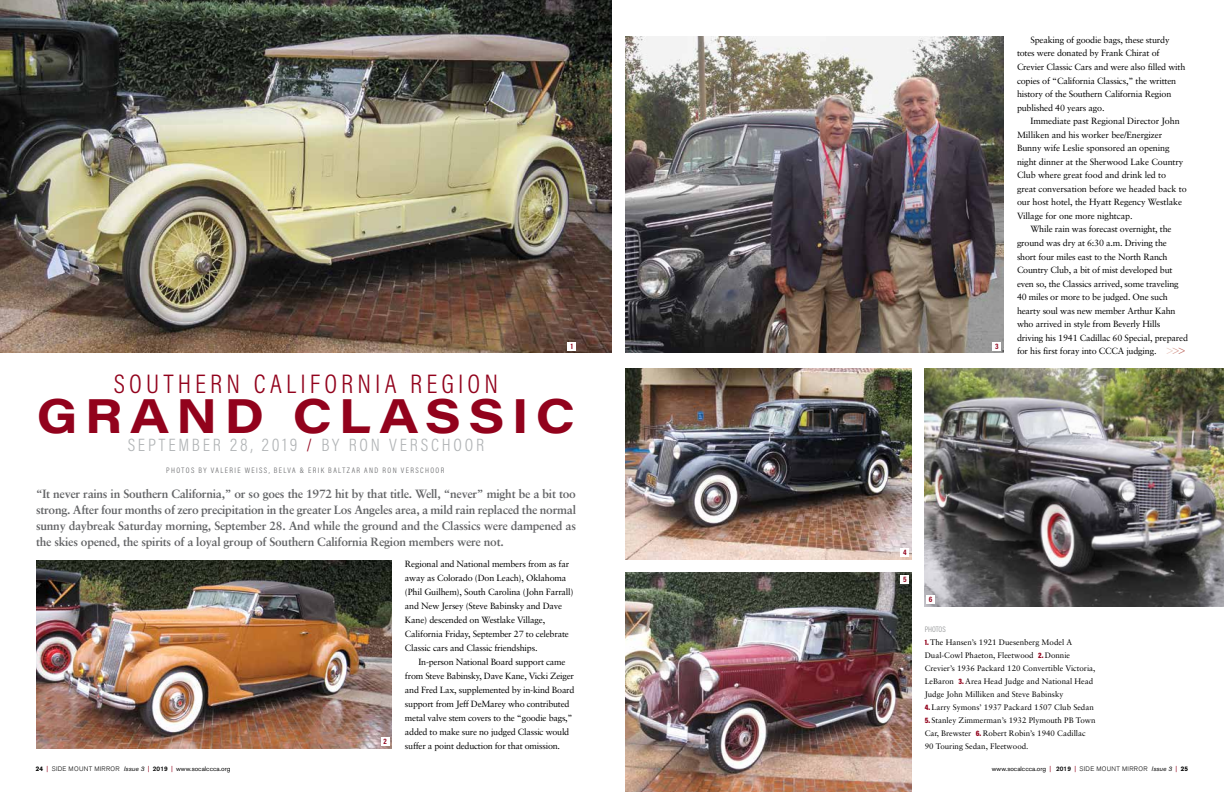
<style>
.page{position:relative;width:1224px;height:792px;background:#fff}
.page>*{position:absolute;margin:0;border:0;box-sizing:border-box;transform-origin:0 0}
.t1{font:700 48px "Acumin Pro Wide";letter-spacing:.15em;color:#92021c}
.t2{font:300 27px "Acumin Pro Cond";letter-spacing:.155em;color:#92021c}
.t3{font:300 18px "Acumin Pro Cond";letter-spacing:.155em;color:#b1b4b6}
.t4{font:700 12px/16px "Sabon";letter-spacing:-.02em;color:#636466;text-align:justify}
.t5{font:9px/14px "Sabon";letter-spacing:-.02em;color:#000}
.t6{font:300 9px "Akzidenz Grotesk BE";color:#e6c2b8}
.t7{font:8px/13px "Sabon";color:#000}
.t8{font:300 8px "Acumin Pro Cond";letter-spacing:.175em;color:#636466}
.t9{font:300 8px "Acumin Pro Cond";letter-spacing:-.005em;color:#8a8c8e}
.t10{font:700 8px "Acumin Pro Cond";color:#92021c}
.t11{font:6.5px "Akzidenz Grotesk BE";color:#000}
.t12{font:700 6.5px "Akzidenz Grotesk BE";color:#000}
.s1{color:#92021c}
.s2{color:#d09084}
.s3{color:#b55b51}
.s4{font-family:"Acumin Pro Cond";font-weight:900;color:#92021c}
.s5{font-weight:700}
.s6{font-family:"Sabon";font-size:8px;color:#92021c}
.s7{font-weight:300}
.s8{font-style:italic}
.s9{font-weight:500}
</style>
<div class="page">
<img style="left:626px;top:36px;width:378px;height:317px">
<img style="left:0;top:0;width:611px;height:353px">
<img style="left:626px;top:368px;width:285px;height:191px">
<img style="left:925px;top:368px;width:299px;height:238px">
<img style="left:626px;top:573px;width:285px;height:219px">
<img style="left:36px;top:560px;width:356px;height:189px">
<div style="left:568px;top:342px;width:8px;height:8px;background:#fff"></div>
<div style="left:993px;top:342px;width:8px;height:8px;background:#fff"></div>
<div style="left:901px;top:548px;width:8px;height:9px;background:#fff"></div>
<div style="left:901px;top:575px;width:8px;height:9px;background:#fff"></div>
<div style="left:926px;top:595px;width:9px;height:9px;background:#fff"></div>
<div style="left:381px;top:737px;width:8px;height:9px;background:#fff"></div>
<p class="t10" style="left:571px;top:341px;width:4px">1</p>
<p class="t10" style="left:995px;top:341px;width:5px">3</p>
<h2 class="t2" style="left:114px;top:367px;width:386px">SOUTHERN CALIFORNIA REGION</h2>
<h1 class="t1" style="left:37px;top:381px;width:540px">GRAND CLASSIC</h1>
<h3 class="t3" style="left:128px;top:433px;width:358px">SEPTEMBER 28, 2019 <span class="s1">/</span> BY RON VERSCHOOR</h3>
<p class="t8" style="left:166px;top:465px;width:280px">PHOTOS BY VALERIE WEISS, BELVA &amp; ERIK BALTZAR AND RON VERSCHOOR</p>
<p class="t5" style="left:1017px;top:33px;width:170px;line-height:13.5px;text-indent:14px">Speaking of goodie bags, these sturdy totes were donated by Frank Chirat of Crevier Classic Cars and were also filled with copies of “California Classics,” the written history of the Southern California Region published 40 years ago.</p>
<p class="t5" style="left:1031px;top:114px;width:151px">Immediate past Regional Director John</p>
<p class="t5" style="left:1017px;top:127px;width:147px">Milliken and his worker bee/Energizer</p>
<p class="t5" style="left:1017px;top:141px;width:154px">Bunny wife Leslie sponsored an opening</p>
<p class="t5" style="left:1017px;top:155px;width:168px">night dinner at the Sherwood Lake Country</p>
<p class="t5" style="left:1017px;top:168px;width:151px">Club where great food and drink led to</p>
<p class="t5" style="left:1017px;top:182px;width:171px">great conversation before we headed back to</p>
<p class="t5" style="left:1017px;top:195px;width:167px">our host hotel, the Hyatt Regency Westlake</p>
<p class="t5" style="left:1017px;top:209px;width:117px">Village for one more nightcap.</p>
<p class="t5" style="left:1031px;top:222px;width:143px">While rain was forecast overnight, the</p>
<p class="t5" style="left:1017px;top:236px;width:151px">ground was dry at 6:30 a.m. Driving the</p>
<p class="t5" style="left:1017px;top:249px;width:152px">short four miles east to the North Ranch</p>
<p class="t5" style="left:1017px;top:263px;width:157px">Country Club, a bit of mist developed but</p>
<p class="t5" style="left:1017px;top:276px;width:163px">even so, the Classics arrived, some traveling</p>
<p class="t5" style="left:1017px;top:290px;width:152px">40 miles or more to be judged. One such</p>
<p class="t5" style="left:1017px;top:303px;width:160px">hearty soul was new member Arthur Kahn</p>
<p class="t5" style="left:1017px;top:317px;width:145px">who arrived in style from Beverly Hills</p>
<p class="t5" style="left:1017px;top:331px;width:173px">driving his 1941 Cadillac 60 Special, prepared</p>
<p class="t5" style="left:1017px;top:344px;width:141px">for his first foray into CCCA judging.</p>
<p class="t6" style="left:1167px;top:346px;width:20px">&gt;<span class="s2">&gt;</span><span class="s3">&gt;</span></p>
<p class="t4" style="left:36px;top:485px;width:542px">“It never rains in Southern California,” or so goes the 1972 hit by that title. Well, “never” might be a bit too strong. After four months of zero precipitation in the greater Los Angeles area, a mild rain replaced the normal sunny daybreak Saturday morning, September 28. And while the ground and the Classics were dampened as the skies opened, the spirits of a loyal group of Southern California Region members were not.</p>
<p class="t10" style="left:383px;top:736px;width:5px">2</p>
<p class="t5" style="left:405px;top:557px;width:170px">Regional and National members from as far away as Colorado (Don Leach), Oklahoma (Phil Guilhem), South Carolina (John Farrall) and New Jersey (Steve Babinsky and Dave Kane) descended on Westlake Village, California Friday, September 27 to celebrate Classic cars and Classic friendships.</p>
<p class="t5" style="left:405px;top:655px;width:171px;text-indent:14px">In-person National Board support came from Steve Babinsky, Dave Kane, Vicki Zeiger and Fred Lax, supplemented by in-kind Board support from Jeff DeMarey who contributed metal valve stem covers to the “goodie bags,” added to make sure no judged Classic would suffer a point deduction for that omission.</p>
<p class="t10" style="left:903px;top:547px;width:5px">4</p>
<p class="t10" style="left:903px;top:574px;width:5px">5</p>
<p class="t10" style="left:929px;top:594px;width:5px">6</p>
<p class="t9" style="left:925px;top:624px;width:22px">PHOTOS</p>
<p class="t7" style="left:925px;top:635px;width:172px"><span class="s4">1.</span> The Hansen’s 1921 Duesenberg Model A Dual-Cowl Phaeton, Fleetwood <span class="s4">2.</span> Donnie Crevier’s 1936 Packard 120 Convertible Victoria, LeBaron <span class="s4">3.</span> Area Head Judge and National Head Judge John Milliken and Steve Babinsky</p>
<p class="t7" style="left:925px;top:700px;width:171px"><span class="s4">4.</span> Larry Symons’ 1937 Packard 1507 Club Sedan</p>
<p class="t7" style="left:925px;top:713px;width:172px"><span class="s4">5.</span> Stanley Zimmerman’s 1932 Plymouth PB Town<br>Car, Brewster <span class="s4">6.</span> Robert Robin’s 1940 Cadillac<br>90 Touring Sedan, Fleetwood.</p>
<p class="t11" style="left:36px;top:764px;width:196px"><span class="s5">24</span> <span class="s6">|</span> <span class="s7">SIDE MOUNT MIRROR</span> <span class="s8">Issue 3</span> <span class="s6">|</span> <span class="s9">2019</span> <span class="s6">|</span> www.socalccca.org</p>
<p class="t12" style="left:1181px;top:765px;width:9px">25</p>
<p class="t11" style="left:992px;top:764px;width:187px">www.socalccca.org <span class="s6">|</span> <span class="s9">2019</span> <span class="s6">|</span> <span class="s7">SIDE MOUNT MIRROR</span> <span class="s8">Issue 3</span> <span class="s6">|</span></p>
</div>
